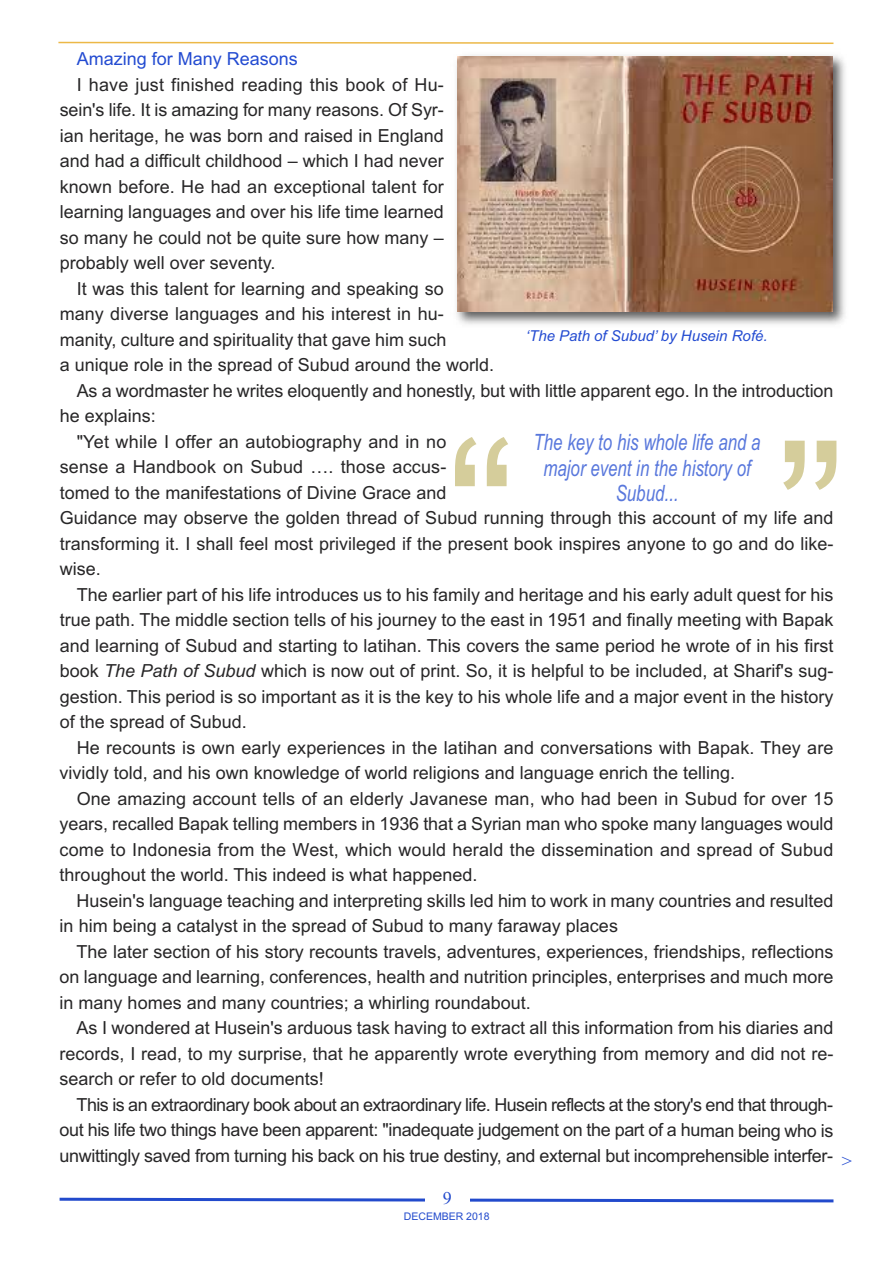
<style>
.page{position:relative;width:893px;height:1263px;background:#fff}
.page>*{position:absolute;margin:0;border:0;box-sizing:border-box;transform-origin:0 0}
.t1{font:210px "Arial";color:#d5cd9b}
.t2{font:italic 22.5px/25.5px "Arial";color:#5877dc;text-align:center;scale:.75 1}
.t3{font:18px/25.5px "Arial";color:#272627;text-align:justify}
.t4{font:18px "Arial";letter-spacing:-.02em;color:#272627}
.t5{font:18px "Arial";letter-spacing:-.03em;color:#272627}
.t6{font:18px "Arial";color:#234bd1}
.t7{font:18px "Times New Roman";color:#224acc}
.t8{font:italic 18px "Times New Roman";color:#234bd1}
.t9{font:italic 15px "Arial";color:#234bd1}
.t10{font:10.5px "Arial";color:#224acc}
.s1{font-style:italic}
</style>
<div class="page">
<svg style="left:59px;top:1197px;width:775px;height:6px"></svg>
<div style="left:425px;top:1192px;width:44px;height:37px;background:#fff"></div>
<svg style="left:58px;top:41px;width:776px;height:3px"></svg>
<img style="left:456px;top:55px;width:389px;height:270px">
<img style="left:457px;top:56px;width:375px;height:256px">
<p class="t6" style="left:77px;top:49px;width:223px">Amazing for Many Reasons</p>
<p class="t3" style="left:60px;top:72px;width:386px;text-indent:17px">I have just finished reading this book of Hu&shy;sein's life. It is amazing for many reasons. Of Syr&shy;ian heritage, he was born and raised in England and had a difficult childhood – which I had never known before. He had an exceptional talent for learning languages and over his life time learned so many he could not be quite sure how many – probably well over seventy.</p>
<p class="t3" style="left:77px;top:276px;width:369px">It was this talent for learning and speaking so</p>
<p class="t3" style="left:60px;top:301px;width:386px">many diverse languages and his interest in hu-</p>
<p class="t3" style="left:60px;top:327px;width:388px">manity, culture and spirituality that gave him such</p>
<p class="t3" style="left:60px;top:352px;width:436px">a unique role in the spread of Subud around the world.</p>
<p class="t3" style="left:77px;top:378px;width:758px">As a wordmaster he writes eloquently and honestly, but with little apparent ego. In the introduction</p>
<p class="t3" style="left:60px;top:403px;width:98px">he explains:</p>
<p class="t3" style="left:77px;top:429px;width:371px">"Yet while I offer an autobiography and in no</p>
<p class="t3" style="left:60px;top:454px;width:388px">sense a Handbook on Subud …. those accus-</p>
<p class="t3" style="left:60px;top:480px;width:388px">tomed to the manifestations of Divine Grace and</p>
<p class="t3" style="left:60px;top:505px;width:775px">Guidance may observe the golden thread of Subud running through this account of my life and</p>
<p class="t3" style="left:60px;top:531px;width:775px">transforming it. I shall feel most privileged if the present book inspires anyone to go and do like-</p>
<p class="t3" style="left:60px;top:556px;width:43px">wise.</p>
<p class="t3" style="left:77px;top:582px;width:758px">The earlier part of his life introduces us to his family and heritage and his early adult quest for his</p>
<p class="t3" style="left:60px;top:607px;width:775px">true path. The middle section tells of his journey to the east in 1951 and finally meeting with Bapak</p>
<p class="t3" style="left:60px;top:633px;width:775px">and learning of Subud and starting to latihan. This covers the same period he wrote of in his first</p>
<p class="t3" style="left:60px;top:658px;width:775px">book <span class="s1">The Path of Subud</span> which is now out of print. So, it is helpful to be included, at Sharif's sug-</p>
<p class="t3" style="left:60px;top:684px;width:775px">gestion. This period is so important as it is the key to his whole life and a major event in the history</p>
<p class="t3" style="left:60px;top:709px;width:189px">of the spread of Subud.</p>
<p class="t3" style="left:77px;top:735px;width:758px">He recounts is own early experiences in the latihan and conversations with Bapak. They are</p>
<p class="t3" style="left:60px;top:760px;width:677px">vividly told, and his own knowledge of world religions and language enrich the telling.</p>
<p class="t3" style="left:77px;top:786px;width:758px">One amazing account tells of an elderly Javanese man, who had been in Subud for over 15</p>
<p class="t3" style="left:60px;top:811px;width:775px">years, recalled Bapak telling members in 1936 that a Syrian man who spoke many languages would</p>
<p class="t3" style="left:60px;top:837px;width:775px">come to Indonesia from the West, which would herald the dissemination and spread of Subud</p>
<p class="t3" style="left:60px;top:862px;width:419px">throughout the world. This indeed is what happened.</p>
<p class="t3" style="left:77px;top:888px;width:758px">Husein's language teaching and interpreting skills led him to work in many countries and resulted</p>
<p class="t3" style="left:60px;top:913px;width:560px">in him being a catalyst in the spread of Subud to many faraway places</p>
<p class="t3" style="left:77px;top:939px;width:758px">The later section of his story recounts travels, adventures, experiences, friendships, reflections</p>
<p class="t3" style="left:60px;top:964px;width:775px">on language and learning, conferences, health and nutrition principles, enterprises and much more</p>
<p class="t3" style="left:60px;top:990px;width:473px">in many homes and many countries; a whirling roundabout.</p>
<p class="t3" style="left:77px;top:1015px;width:758px">As I wondered at Husein's arduous task having to extract all this information from his diaries and</p>
<p class="t3" style="left:60px;top:1041px;width:775px">records, I read, to my surprise, that he apparently wrote everything from memory and did not re-</p>
<p class="t3" style="left:60px;top:1066px;width:266px">search or refer to old documents!</p>
<p class="t5" style="left:77px;top:1094px;width:758px">This is an extraordinary book about an extraordinary life. Husein reflects at the story's end that through-</p>
<p class="t4" style="left:60px;top:1120px;width:775px">out his life two things have been apparent: "inadequate judgement on the part of a human being who is</p>
<p class="t4" style="left:60px;top:1145px;width:775px">unwittingly saved from turning his back on his true destiny, and external but incomprehensible interfer-</p>
<p class="t7" style="left:443px;top:1188px;width:10px">9</p>
<p class="t10" style="left:404px;top:1210px;width:87px">DECEMBER 2018</p>
<p class="t9" style="left:526px;top:327px;width:243px">‘The Path of Subud’ by Husein Rofé.</p>
<p class="t2" style="left:534px;top:430px;width:304px">The key to his whole life and a major event in the history of<br>Subud...</p>
<h1 class="t1" style="left:446px;top:396px;width:401px">“ ”</h1>
<p class="t8" style="left:842px;top:1150px;width:14px">&gt;</p>
</div>
